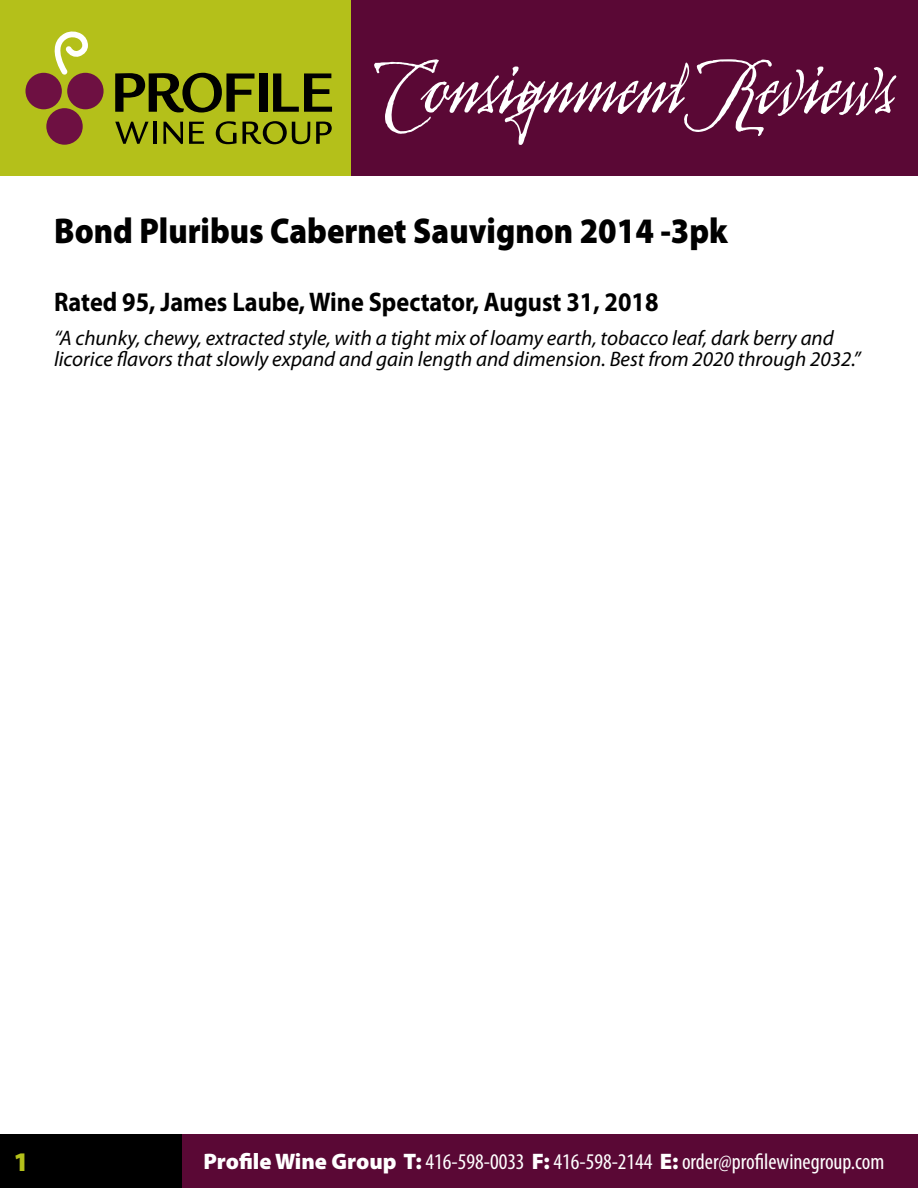
<style>
.page{position:relative;width:918px;height:1188px;background:#fff}
.page>*{position:absolute;margin:0;border:0;box-sizing:border-box;transform-origin:0 0}
.t1{font:112.5px "Arcana GMM Std Manuscript";color:#fff;scale:.75 1}
.t2{font:900 36px "Myriad Pro";color:#000;scale:.9 1}
.t3{font:700 27px "Myriad Pro";color:#000;scale:.9 1}
.t4{font:900 27px "Myriad Pro";color:#b4c01a}
.t5{font:condensed 22.5px "Myriad Pro";color:#fff}
.t6{font:italic 21px/21px "Myriad Pro";color:#000}
.s1{font-weight:900;font-stretch:normal}
</style>
<div class="page">
<div style="left:0;top:0;width:351px;height:176px;background:#b4c01a"></div>
<div style="left:178px;top:1134px;width:740px;height:54px;background:#5a0835"></div>
<div style="left:351px;top:0;width:567px;height:176px;background:#5a0835"></div>
<div style="left:0;top:1134px;width:181px;height:54px;background:#000"></div>
<svg style="left:115px;top:73px;width:140px;height:40px"></svg>
<div style="left:259px;top:73px;width:8px;height:39px;background:#000"></div>
<svg style="left:273px;top:73px;width:59px;height:39px"></svg>
<svg style="left:115px;top:122px;width:34px;height:22px"></svg>
<hr style="left:154px;top:122px;width:3px;height:22px;background:#000">
<svg style="left:163px;top:122px;width:20px;height:22px"></svg>
<svg style="left:189px;top:122px;width:15px;height:22px"></svg>
<svg style="left:216px;top:121px;width:21px;height:23px"></svg>
<svg style="left:243px;top:121px;width:67px;height:23px"></svg>
<svg style="left:316px;top:122px;width:16px;height:22px"></svg>
<div style="left:46px;top:108px;width:37px;height:37px;background:#6e1042;border-radius:50%"></div>
<div style="left:26px;top:73px;width:36px;height:36px;background:#6e1042;border-radius:50%"></div>
<div style="left:67px;top:73px;width:37px;height:36px;background:#6e1042;border-radius:50%"></div>
<svg style="left:54px;top:32px;width:34px;height:43px"></svg>
<h1 class="t1" style="left:379px;top:33px;width:688px">Consignment Reviews</h1>
<h2 class="t2" style="left:54px;top:210px;width:750px">Bond Pluribus Cabernet Sauvignon 2014 -3pk</h2>
<p class="t3" style="left:54px;top:284px;width:673px">Rated 95, James Laube, Wine Spectator, August 31, 2018</p>
<p class="t6" style="left:54px;top:327px;width:808px">“A chunky, chewy, extracted style, with a tight mix of loamy earth, tobacco leaf, dark berry and licorice flavors that slowly expand and gain length and dimension. Best from 2020 through 2032.”</p>
<p class="t4" style="left:14px;top:1147px;width:17px">1</p>
<p class="t5" style="left:203px;top:1148px;width:682px"><span class="s1">Profile Wine Group T:</span> 416-598-0033 <span class="s1">F:</span> 416-598-2144 <span class="s1">E:</span> order@profilewinegroup.com</p>
</div>
